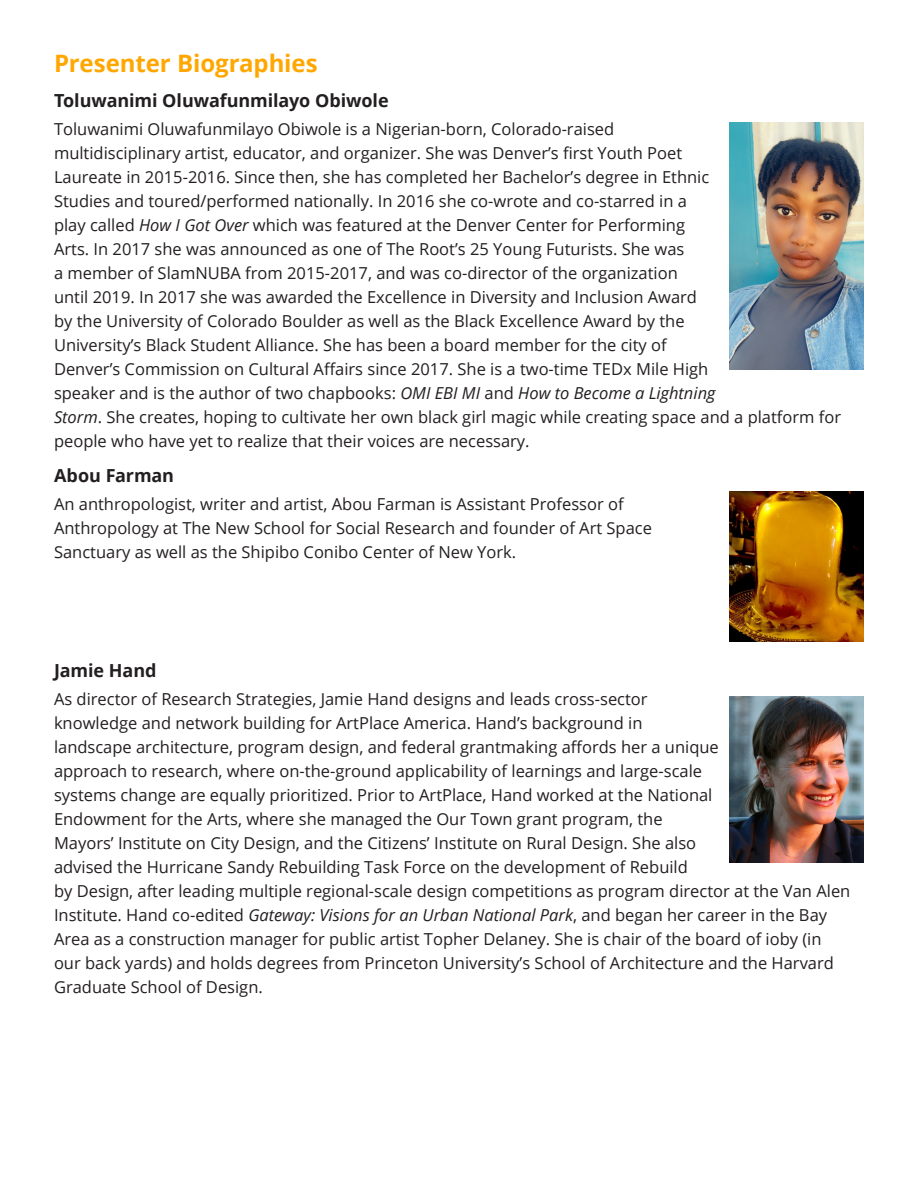
<style>
.page{position:relative;width:918px;height:1188px;background:#fff}
.page>*{position:absolute;margin:0;border:0;box-sizing:border-box;transform-origin:0 0}
.Header2{font:700 24px "Open Sans";letter-spacing:-.005em;color:#ffa701}
.BioName{font:700 18px "Open Sans";letter-spacing:-.005em;color:#231f20}
.body{font:16.5px/24px "Open Sans";color:#231f20}
.s1{font-style:italic}
</style>
<div class="page">
<img style="left:729px;top:122px;width:135px;height:247px">
<img style="left:729px;top:491px;width:135px;height:151px">
<img style="left:729px;top:697px;width:135px;height:166px">
<p class="Header2" style="left:54px;top:47px;width:265px">Presenter Biographies</p>
<p class="BioName" style="left:54px;top:88px;width:336px">Toluwanimi Oluwafunmilayo Obiwole</p>
<p class="body" style="left:54px;top:117px;width:789px">Toluwanimi Oluwafunmilayo Obiwole is a Nigerian-born, Colorado-raised<br>multidisciplinary artist, educator, and organizer. She was Denver’s first Youth Poet<br>Laureate in 2015-2016. Since then, she has completed her Bachelor’s degree in Ethnic<br>Studies and toured/performed nationally. In 2016 she co-wrote and co-starred in a<br>play called <span class="s1">How I Got Over</span> which was featured at the Denver Center for Performing<br>Arts. In 2017 she was announced as one of The Root’s 25 Young Futurists. She was<br>a member of SlamNUBA from 2015-2017, and was co-director of the organization<br>until 2019. In 2017 she was awarded the Excellence in Diversity and Inclusion Award<br>by the University of Colorado Boulder as well as the Black Excellence Award by the<br>University’s Black Student Alliance. She has been a board member for the city of<br>Denver’s Commission on Cultural Affairs since 2017. She is a two-time TEDx Mile High<br>speaker and is the author of two chapbooks: <span class="s1">OMI EBI MI</span> and <span class="s1">How to Become a Lightning<br>Storm</span>. She creates, hoping to cultivate her own black girl magic while creating space and a platform for people who have yet to realize that their voices are necessary.</p>
<p class="BioName" style="left:54px;top:463px;width:122px">Abou Farman</p>
<p class="body" style="left:54px;top:492px;width:600px">An anthropologist, writer and artist, Abou Farman is Assistant Professor of<br>Anthropology at The New School for Social Research and founder of Art Space<br>Sanctuary as well as the Shipibo Conibo Center of New York.</p>
<p class="BioName" style="left:54px;top:658px;width:104px">Jamie Hand</p>
<p class="body" style="left:54px;top:687px;width:798px">As director of Research Strategies, Jamie Hand designs and leads cross-sector<br>knowledge and network building for ArtPlace America. Hand’s background in<br>landscape architecture, program design, and federal grantmaking affords her a unique<br>approach to research, where on-the-ground applicability of learnings and large-scale<br>systems change are equally prioritized. Prior to ArtPlace, Hand worked at the National<br>Endowment for the Arts, where she managed the Our Town grant program, the<br>Mayors’ Institute on City Design, and the Citizens’ Institute on Rural Design. She also<br>advised the Hurricane Sandy Rebuilding Task Force on the development of Rebuild<br>by Design, after leading multiple regional-scale design competitions as program director at the Van Alen Institute. Hand co-edited <span class="s1">Gateway: Visions for an Urban National Park</span>, and began her career in the Bay Area as a construction manager for public artist Topher Delaney. She is chair of the board of ioby (in our back yards) and holds degrees from Princeton University’s School of Architecture and the Harvard Graduate School of Design.</p>
</div>
